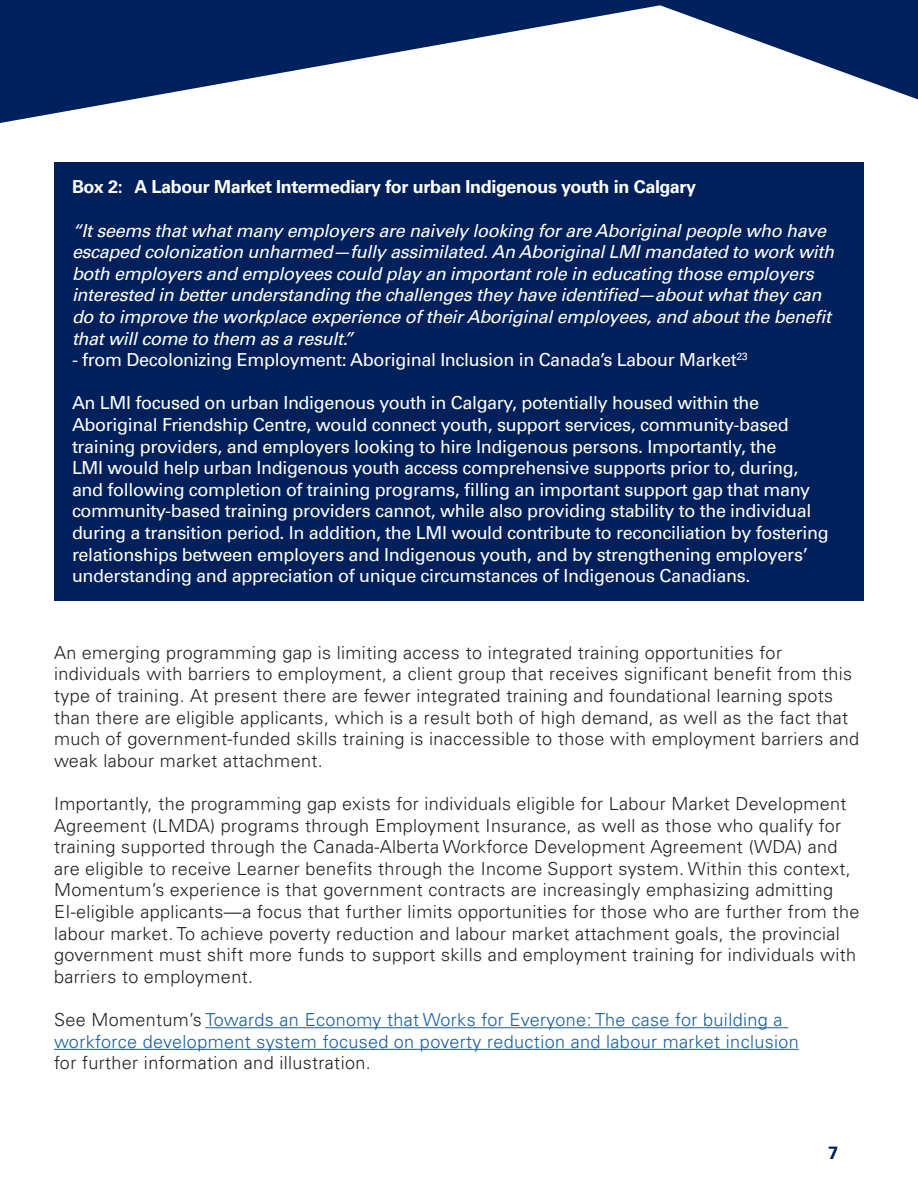
<style>
.page{position:relative;width:918px;height:1188px;background:#fff}
.page>*{position:absolute;margin:0;border:0;box-sizing:border-box;transform-origin:0 0}
.t1{font:300 18px/21.6px "Univers LT Pro 45";letter-spacing:.02em;color:#231f20}
.t2{font:18px/21.6px "Univers LT Pro 55 Roman";letter-spacing:-.02em;color:#fff}
.t3{font:italic 18px/21.6px "Univers LT Pro 55";letter-spacing:-.02em;color:#fff}
.t4{font:300 18px/21.6px "Univers LT Pro 45";letter-spacing:.02em;color:#175d9e}
.t5{font:700 18px "Univers LT Pro 65";letter-spacing:-.02em;color:#fff}
.t6{font:700 18px "Univers LT Pro 65";color:#00205b}
.s1{color:#231f20}
</style>
<div class="page">
<svg style="left:0;top:0;width:918px;height:123px"></svg>
<div style="left:54px;top:162px;width:810px;height:438px;background:#00205b"></div>
<hr style="left:205px;top:1027px;width:583px;height:1px;background:#175d9e">
<hr style="left:54px;top:1049px;width:745px;height:1px;background:#175d9e">
<p class="t5" style="left:72px;top:174px;width:626px">Box 2: A Labour Market Intermediary for urban Indigenous youth in Calgary</p>
<p class="t3" style="left:72px;top:219px;width:764px">“It seems that what many employers are naively looking for are Aboriginal people who have escaped colonization unharmed—fully assimilated. An Aboriginal LMI mandated to work with both employers and employees could play an important role in educating those employers interested in better understanding the challenges they have identified—about what they can do to improve the workplace experience of their Aboriginal employees, and about the benefit that will come to them as a result.”</p>
<p class="t2" style="left:72px;top:348px;width:677px">- from Decolonizing Employment: Aboriginal Inclusion in Canada’s Labour Market<sup>23</sup></p>
<p class="t2" style="left:72px;top:391px;width:758px">An LMI focused on urban Indigenous youth in Calgary, potentially housed within the Aboriginal Friendship Centre, would connect youth, support services, community-based training providers, and employers looking to hire Indigenous persons. Importantly, the<br>LMI would help urban Indigenous youth access comprehensive supports prior to, during, and following completion of training programs, filling an important support gap that many community-based training providers cannot, while also providing stability to the individual during a transition period. In addition, the LMI would contribute to reconciliation by fostering relationships between employers and Indigenous youth, and by strengthening employers’ understanding and appreciation of unique circumstances of Indigenous Canadians.</p>
<p class="t1" style="left:54px;top:641px;width:807px">An emerging programming gap is limiting access to integrated training opportunities for individuals with barriers to employment, a client group that receives significant benefit from this type of training. At present there are fewer integrated training and foundational learning spots than there are eligible applicants, which is a result both of high demand, as well as the fact that much of government-funded skills training is inaccessible to those with employment barriers and weak labour market attachment.</p>
<p class="t1" style="left:54px;top:792px;width:807px">Importantly, the programming gap exists for individuals eligible for Labour Market Development Agreement (LMDA) programs through Employment Insurance, as well as those who qualify for training supported through the Canada-Alberta Workforce Development Agreement (WDA) and are eligible to receive Learner benefits through the Income Support system. Within this context, Momentum’s experience is that government contracts are increasingly emphasizing admitting EI-eligible applicants—a focus that further limits opportunities for those who are further from the labour market. To achieve poverty reduction and labour market attachment goals, the provincial government must shift more funds to support skills and employment training for individuals with barriers to employment.</p>
<p class="t4" style="left:54px;top:1008px;width:746px"><span class="s1">See Momentum’s</span> Towards an Economy that Works for Everyone: The case for building a workforce development system focused on poverty reduction and labour market inclusion</p>
<p class="t1" style="left:54px;top:1052px;width:318px">for further information and illustration.</p>
<p class="t6" style="left:828px;top:1140px;width:12px">7</p>
</div>
